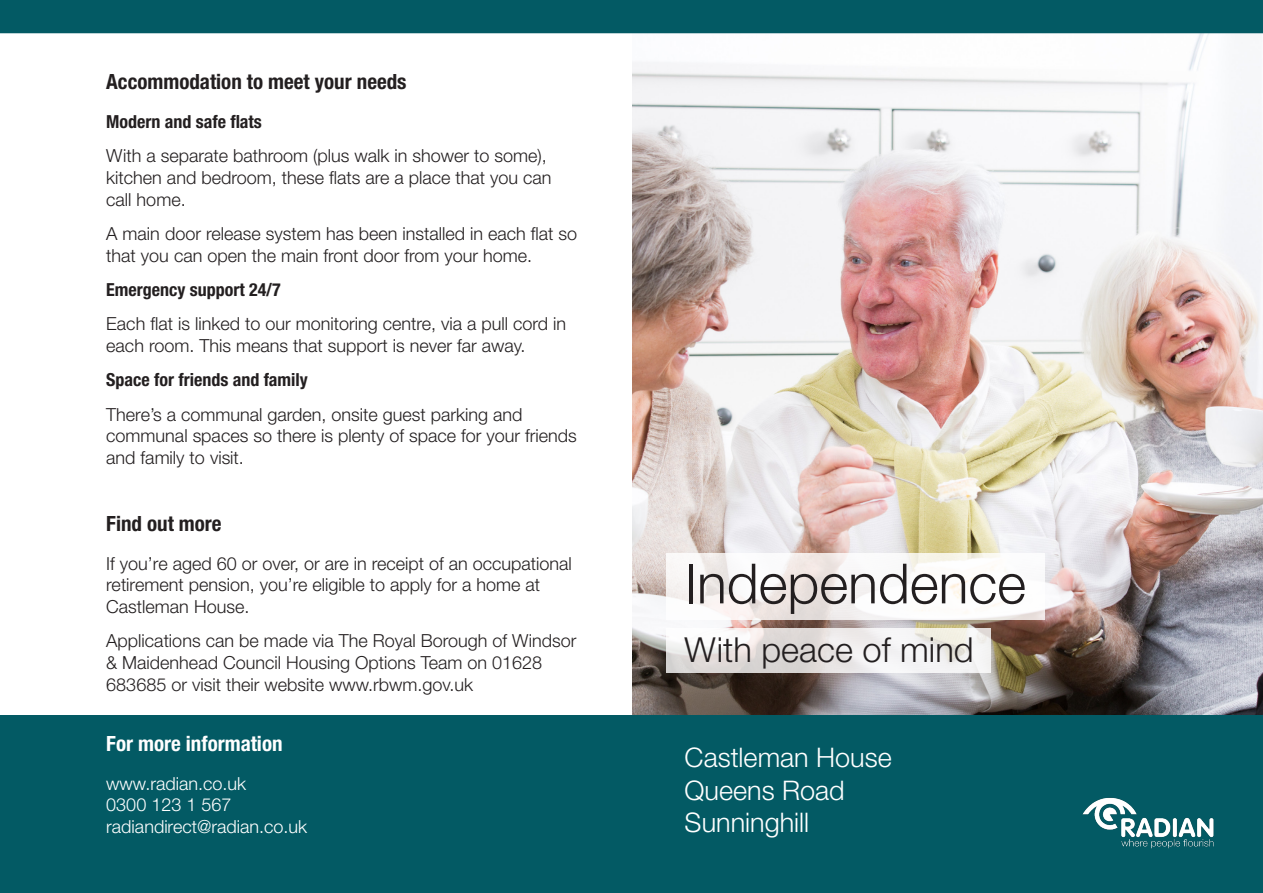
<style>
.page{position:relative;width:1263px;height:893px;background:#fff}
.page>*{position:absolute;margin:0;border:0;box-sizing:border-box;transform-origin:0 0}
.t1{font:300 55.5px "Helvetica Neue LT Std";color:#231f20}
.t2{font:300 34.5px "Helvetica Neue LT Std";color:#231f20}
.t3{font:300 27px "Helvetica Neue LT Std";color:#fff}
.Heading{font:700 condensed 21px "Helvetica Neue LT Std";color:#231f20}
.Heading-2{font:700 condensed 21px "Helvetica Neue LT Std";color:#fff}
.Main_body{font:300 18px/21.6px "Helvetica Neue LT Std";color:#231f20}
.Subheading{font:700 condensed 18px "Helvetica Neue LT Std";color:#231f20}
.Subheading-2{font:300 18px/21.6px "Helvetica Neue LT Std";color:#fff}
</style>
<div class="page">
<img style="left:632px;top:33px;width:630px;height:682px">
<svg style="left:666px;top:554px;width:379px;height:66px"></svg>
<svg style="left:666px;top:628px;width:325px;height:45px"></svg>
<div style="left:1px;top:715px;width:1262px;height:177px;background:#035a64"></div>
<div style="left:0;top:0;width:1263px;height:33px;background:#035a64"></div>
<img style="left:1082px;top:797px;width:132px;height:52px">
<p class="Heading" style="left:106px;top:69px;width:302px">Accommodation to meet your needs</p>
<p class="Subheading" style="left:106px;top:111px;width:157px">Modern and safe flats</p>
<p class="Main_body" style="left:106px;top:145px;width:447px">With a separate bathroom (plus walk in shower to some), kitchen and bedroom, these flats are a place that you can call home.</p>
<p class="Main_body" style="left:106px;top:222px;width:472px">A main door release system has been installed in each flat so that you can open the main front door from your home.</p>
<p class="Subheading" style="left:106px;top:279px;width:176px">Emergency support 24/7</p>
<p class="Main_body" style="left:106px;top:313px;width:461px">Each flat is linked to our monitoring centre, via a pull cord in each room. This means that support is never far away.</p>
<p class="Subheading" style="left:106px;top:369px;width:203px">Space for friends and family</p>
<p class="Main_body" style="left:106px;top:403px;width:472px">There’s a communal garden, onsite guest parking and communal spaces so there is plenty of space for your friends and family to visit.</p>
<p class="Heading" style="left:106px;top:511px;width:117px">Find out more</p>
<p class="Main_body" style="left:106px;top:552px;width:467px">If you’re aged 60 or over, or are in receipt of an occupational retirement pension, you’re eligible to apply for a home at<br>Castleman House.</p>
<p class="Main_body" style="left:106px;top:630px;width:472px">Applications can be made via The Royal Borough of Windsor &amp; Maidenhead Council Housing Options Team on 01628<br>683685 or visit their website www.rbwm.gov.uk</p>
<p class="Heading-2" style="left:106px;top:731px;width:178px">For more information</p>
<p class="Subheading-2" style="left:106px;top:772px;width:202px">www.radian.co.uk<br>0300 123 1 567 radiandirect@radian.co.uk</p>
<p class="t1" style="left:685px;top:550px;width:343px">Independence</p>
<p class="t2" style="left:685px;top:628px;width:291px">With peace of mind</p>
<p class="t3" style="left:685px;top:741px;width:209px">Castleman House</p>
<p class="t3" style="left:685px;top:774px;width:162px">Queens Road</p>
<p class="t3" style="left:685px;top:806px;width:126px">Sunninghill</p>
</div>
